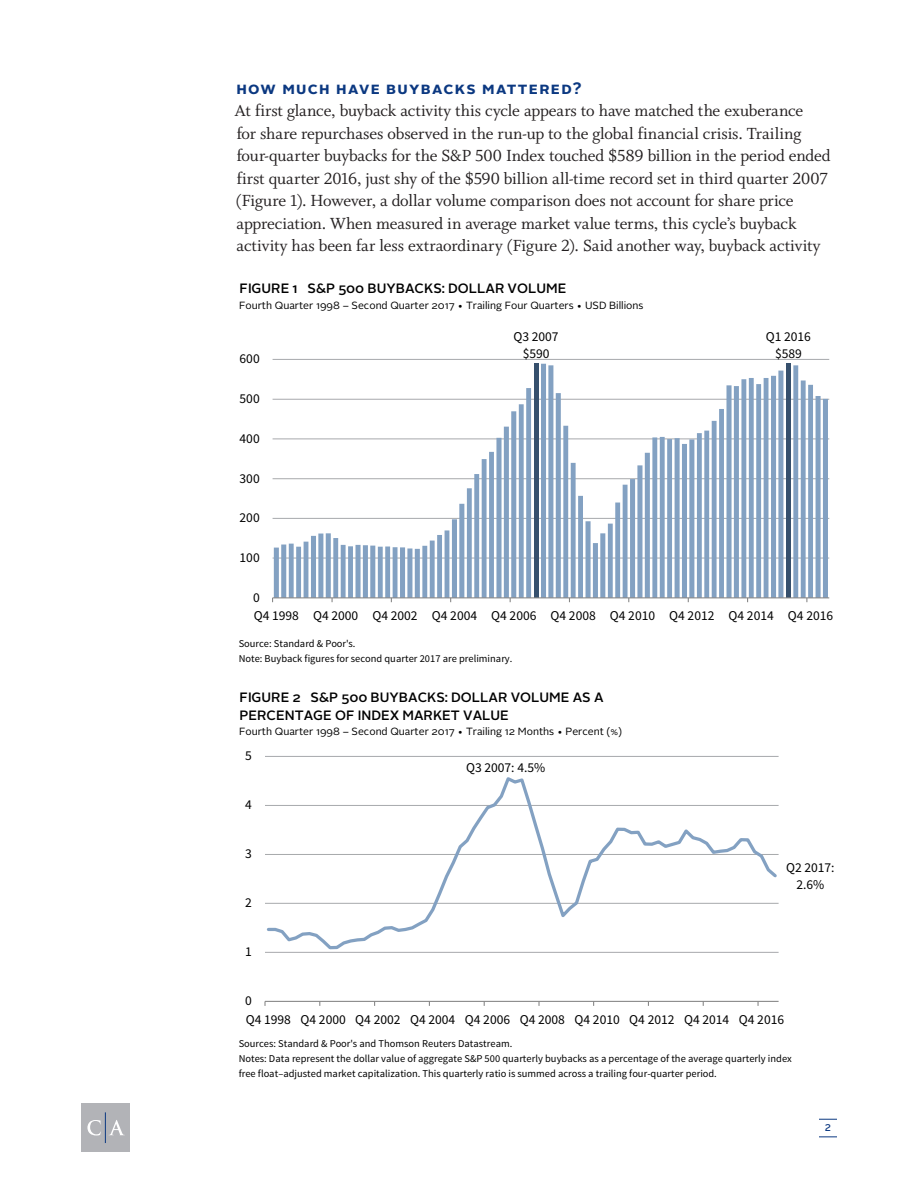
<style>
.page{position:relative;width:918px;height:1188px;background:#fff}
.page>*{position:absolute;margin:0;border:0;box-sizing:border-box;transform-origin:0 0}
.Body{font:18px/22.5px "Whitman";letter-spacing:-.01em;color:#231f20}
.Header_2{font:700 16.5px "Alright Sans";letter-spacing:.08em;color:#0b3881}
.t1{font:13.5px/17px "Source Sans Pro";letter-spacing:.005em;color:#000;text-align:center}
.t2{font:500 13.5px/17.7px "Alright Sans";color:#000}
.t3{font:10.5px/15px "Source Sans Pro";letter-spacing:.005em;color:#000}
.t4{font:10.5px "Alright Sans";letter-spacing:-.005em;color:#000}
.page_number_alright{font:500 9.75px "Alright Sans";color:#0b3881}
</style>
<div class="page">
<hr style="left:265px;top:952px;width:514px;height:1px;background:#a7a9ac">
<hr style="left:265px;top:756px;width:514px;height:1px;background:#a7a9ac">
<hr style="left:265px;top:1001px;width:514px;height:1px;background:#868686">
<svg style="left:265px;top:777px;width:514px;height:173px"></svg>
<hr style="left:273px;top:558px;width:556px;height:1px;background:#a7a9ac">
<hr style="left:273px;top:518px;width:556px;height:1px;background:#a7a9ac">
<hr style="left:273px;top:478px;width:556px;height:1px;background:#a7a9ac">
<hr style="left:273px;top:439px;width:556px;height:1px;background:#a7a9ac">
<hr style="left:273px;top:399px;width:556px;height:1px;background:#a7a9ac">
<hr style="left:273px;top:359px;width:556px;height:1px;background:#a7a9ac">
<hr style="left:534px;top:363px;width:4px;height:235px;background:#36506d">
<svg style="left:274px;top:364px;width:554px;height:233px"></svg>
<hr style="left:273px;top:597px;width:556px;height:1px;background:#868686">
<div style="left:81px;top:1103px;width:49px;height:49px;background:#b2b3b7"></div>
<svg style="left:87px;top:1120px;width:14px;height:16px"></svg>
<svg style="left:109px;top:1120px;width:15px;height:15px"></svg>
<hr style="left:105px;top:1112px;width:1px;height:31px;background:#0b3881">
<svg style="left:819px;top:1119px;width:18px;height:1px"></svg>
<svg style="left:819px;top:1137px;width:18px;height:1px"></svg>
<p class="Header_2" style="left:236px;top:76px;width:347px">How Much Have Buybacks Mattered?</p>
<p class="Body" style="left:235px;top:100px;width:597px">At first glance, buyback activity this cycle appears to have matched the exuberance<br>for share repurchases observed in the run-up to the global financial crisis. Trailing four-quarter buybacks for the S&amp;P 500 Index touched $589 billion in the period ended first quarter 2016, just shy of the $590 billion all-time record set in third quarter 2007 (Figure 1). However, a dollar volume comparison does not account for share price appreciation. When measured in average market value terms, this cycle’s buyback activity has been far less extraordinary (Figure 2). Said another way, buyback activity</p>
<p class="t2" style="left:240px;top:280px;width:328px">FIGURE 1 S&amp;P 500 BUYBACKS: DOLLAR VOLUME</p>
<p class="t4" style="left:239px;top:298px;width:406px">Fourth Quarter 1998 – Second Quarter 2017 • Trailing Four Quarters • USD Billions</p>
<p class="t1" style="left:240px;top:351px;width:22px">600</p>
<p class="t1" style="left:240px;top:390px;width:22px">500</p>
<p class="t1" style="left:240px;top:430px;width:22px">400</p>
<p class="t1" style="left:240px;top:470px;width:22px">300</p>
<p class="t1" style="left:240px;top:510px;width:22px">200</p>
<p class="t1" style="left:240px;top:549px;width:22px">100</p>
<p class="t1" style="left:253px;top:589px;width:8px">0</p>
<p class="t1" style="left:514px;top:329px;width:47px">Q3 2007 $590</p>
<p class="t1" style="left:766px;top:329px;width:47px">Q1 2016 $589</p>
<p class="t1" style="left:254px;top:607px;width:581px">Q4 1998 Q4 2000 Q4 2002 Q4 2004 Q4 2006 Q4 2008 Q4 2010 Q4 2012 Q4 2014 Q4 2016</p>
<p class="t3" style="left:239px;top:636px;width:275px">Source: Standard &amp; Poor's.<br>Note: Buyback figures for second quarter 2017 are preliminary.</p>
<p class="t2" style="left:240px;top:689px;width:366px">FIGURE 2 S&amp;P 500 BUYBACKS: DOLLAR VOLUME AS A<br>PERCENTAGE OF INDEX MARKET VALUE</p>
<p class="t4" style="left:239px;top:724px;width:385px">Fourth Quarter 1998 – Second Quarter 2017 • Trailing 12 Months • Percent (%)</p>
<p class="t1" style="left:245px;top:748px;width:8px">5</p>
<p class="t1" style="left:245px;top:797px;width:8px">4</p>
<p class="t1" style="left:245px;top:846px;width:8px">3</p>
<p class="t1" style="left:245px;top:895px;width:8px">2</p>
<p class="t1" style="left:245px;top:944px;width:8px">1</p>
<p class="t1" style="left:245px;top:993px;width:8px">0</p>
<p class="t1" style="left:466px;top:760px;width:81px">Q3 2007: 4.5%</p>
<p class="t1" style="left:786px;top:859px;width:50px">Q2 2017:<br>2.6%</p>
<p class="t1" style="left:246px;top:1011px;width:540px">Q4 1998 Q4 2000 Q4 2002 Q4 2004 Q4 2006 Q4 2008 Q4 2010 Q4 2012 Q4 2014 Q4 2016</p>
<p class="t3" style="left:239px;top:1036px;width:555px">Sources: Standard &amp; Poor's and Thomson Reuters Datastream.<br>Notes: Data represent the dollar value of aggregate S&amp;P 500 quarterly buybacks as a percentage of the average quarterly index free float–adjusted market capitalization. This quarterly ratio is summed across a trailing four-quarter period.</p>
<p class="page_number_alright" style="left:825px;top:1121px;width:8px">2</p>
</div>
